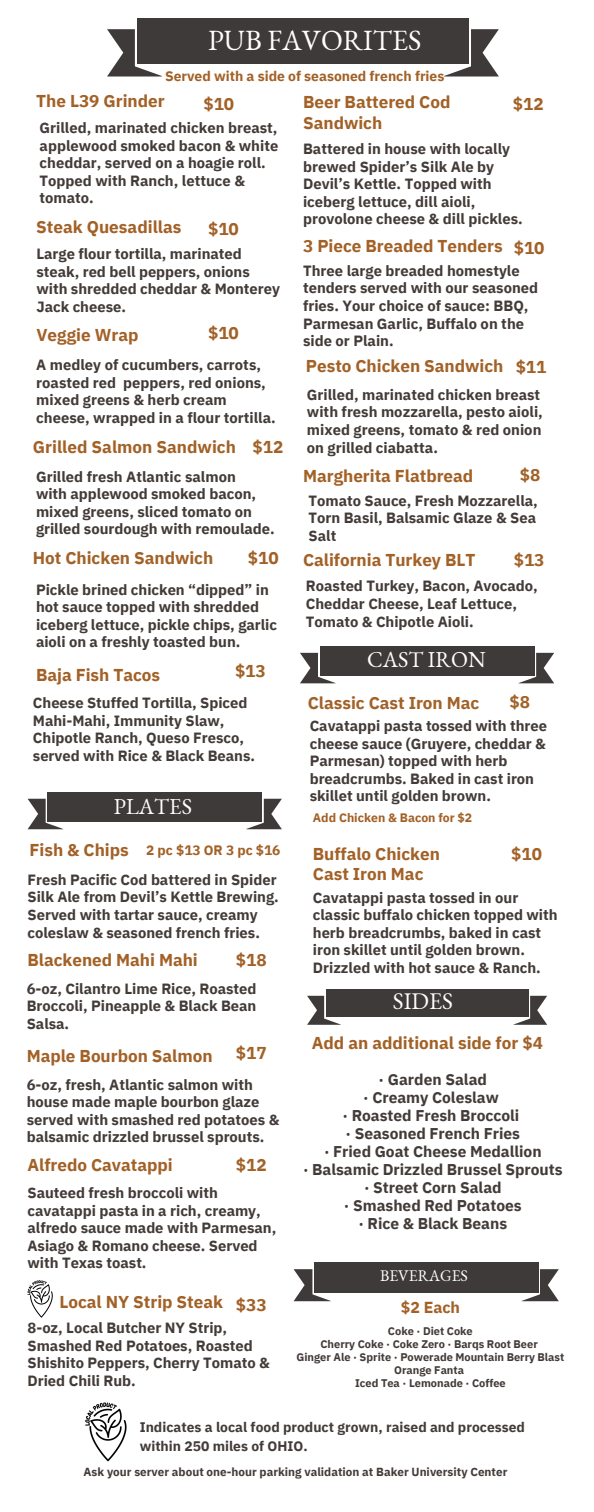
<style>
.page{position:relative;width:594px;height:1512px;background:#fff}
.page>*{position:absolute;margin:0;border:0;box-sizing:border-box;transform-origin:0 0}
.t1{font:28.65px "EB Garamond";color:#fff}
.t2{font:23.25px "EB Garamond";color:#fff}
.t3{font:22.2px "EB Garamond";color:#fff}
.t4{font:700 17.1px/20.4px "IBM Plex Sans";color:#a26127}
.t5{font:15.9px "EB Garamond";color:#fff}
.t6{font:700 15.9px "IBM Plex Sans";color:#a26127}
.t7{font:700 15.6px/18px "IBM Plex Sans";color:#433b38;text-align:center}
.t8{font:700 14.85px/17.5px "IBM Plex Sans";color:#433b38}
.t9{font:700 13.95px "IBM Plex Sans";color:#a26127}
.t10{font:700 13.8px/19.4px "IBM Plex Sans";color:#433b38}
.t11{font:700 13.65px "IBM Plex Sans";color:#a26127}
.t12{font:700 12.3px "IBM Plex Sans";color:#a26127}
.t13{font:700 11.7px "IBM Plex Sans";color:#433b38}
.t14{font:700 11.1px/12.9px "IBM Plex Sans";color:#433b38;text-align:center}
</style>
<div class="page">
<img style="left:85px;top:1402px;width:42px;height:60px">
<svg style="left:300px;top:653px;width:36px;height:30px"></svg>
<div style="left:320px;top:646px;width:215px;height:29px;background:#3e3a39"></div>
<svg style="left:518px;top:653px;width:36px;height:30px"></svg>
<svg style="left:28px;top:799px;width:36px;height:30px"></svg>
<div style="left:47px;top:792px;width:215px;height:29px;background:#3e3a39"></div>
<svg style="left:246px;top:799px;width:36px;height:30px"></svg>
<svg style="left:107px;top:29px;width:55px;height:48px"></svg>
<div style="left:137px;top:19px;width:332px;height:45px;background:#3e3a39"></div>
<svg style="left:443px;top:29px;width:56px;height:48px"></svg>
<svg style="left:307px;top:996px;width:34px;height:29px"></svg>
<div style="left:326px;top:989px;width:203px;height:28px;background:#3e3a39"></div>
<svg style="left:513px;top:996px;width:34px;height:29px"></svg>
<svg style="left:294px;top:1269px;width:37px;height:32px"></svg>
<div style="left:314px;top:1262px;width:224px;height:31px;background:#3e3a39"></div>
<svg style="left:521px;top:1269px;width:38px;height:32px"></svg>
<img style="left:27px;top:1280px;width:26px;height:38px">
<h5 class="t1" style="left:208px;top:21px;width:215px">PUB FAVORITES</h5>
<p class="t9" style="left:165px;top:66px;width:281px">Served with a side of seasoned french fries</p>
<h5 class="t4" style="left:36px;top:90px;width:130px">The L39 Grinder</h5>
<h4 class="t4" style="left:203px;top:94px;width:32px">$10</h4>
<h4 class="t8" style="left:40px;top:119px;width:240px">Grilled, marinated chicken breast, applewood smoked bacon &amp; white cheddar, served on a hoagie roll.<br>Topped with Ranch, lettuce &amp; tomato.</h4>
<h4 class="t4" style="left:36px;top:216px;width:147px">Steak Quesadillas</h4>
<h5 class="t4" style="left:208px;top:218px;width:32px">$10</h5>
<h4 class="t8" style="left:36px;top:245px;width:245px">Large flour tortilla, marinated steak, red bell peppers, onions with shredded cheddar &amp; Monterey<br>Jack cheese.</h4>
<h4 class="t4" style="left:36px;top:325px;width:104px">Veggie Wrap</h4>
<h4 class="t4" style="left:208px;top:322px;width:32px">$10</h4>
<h5 class="t8" style="left:36px;top:356px;width:241px">A medley of cucumbers, carrots, roasted red peppers, red onions, mixed greens &amp; herb cream cheese, wrapped in a flour tortilla.</h5>
<h4 class="t4" style="left:33px;top:437px;width:205px">Grilled Salmon Sandwich</h4>
<h5 class="t4" style="left:253px;top:437px;width:32px">$12</h5>
<h4 class="t8" style="left:36px;top:467px;width:240px">Grilled fresh Atlantic salmon<br>with applewood smoked bacon, mixed greens, sliced tomato on grilled sourdough with remoulade.</h4>
<h5 class="t4" style="left:33px;top:547px;width:182px">Hot Chicken Sandwich</h5>
<h4 class="t4" style="left:248px;top:547px;width:32px">$10</h4>
<h1 class="t8" style="left:36px;top:581px;width:243px">Pickle brined chicken “dipped” in hot sauce topped with shredded iceberg lettuce, pickle chips, garlic aioli on a freshly toasted bun.</h1>
<p class="t4" style="left:235px;top:661px;width:32px">$13</p>
<h4 class="t4" style="left:36px;top:664px;width:126px">Baja Fish Tacos</h4>
<h5 class="t8" style="left:33px;top:694px;width:224px">Cheese Stuffed Tortilla, Spiced<br>Mahi-Mahi, Immunity Slaw,<br>Chipotle Ranch, Queso Fresco, served with Rice &amp; Black Beans.</h5>
<h4 class="t3" style="left:114px;top:792px;width:80px">PLATES</h4>
<h2 class="t4" style="left:30px;top:839px;width:101px">Fish &amp; Chips</h2>
<h4 class="t8" style="left:28px;top:871px;width:253px">Fresh Pacific Cod battered in Spider Silk Ale from Devil’s Kettle Brewing.<br>Served with tartar sauce, creamy coleslaw &amp; seasoned french fries.</h4>
<h4 class="t11" style="left:146px;top:841px;width:136px">2 pc $13 OR 3 pc $16</h4>
<h4 class="t4" style="left:236px;top:949px;width:32px">$18</h4>
<h4 class="t4" style="left:28px;top:950px;width:172px">Blackened Mahi Mahi</h4>
<h4 class="t8" style="left:27px;top:979px;width:231px;text-align:justify">6-oz, Cilantro Lime Rice, Roasted Broccoli, Pineapple &amp; Black Bean Salsa.</h4>
<h4 class="t4" style="left:236px;top:1043px;width:32px">$17</h4>
<h5 class="t4" style="left:27px;top:1046px;width:187px">Maple Bourbon Salmon</h5>
<p class="t8" style="left:27px;top:1075px;width:254px">6-oz, fresh, Atlantic salmon with house made maple bourbon glaze served with smashed red potatoes &amp; balsamic drizzled brussel sprouts.</p>
<h4 class="t4" style="left:236px;top:1154px;width:32px">$12</h4>
<h5 class="t4" style="left:28px;top:1154px;width:147px">Alfredo Cavatappi</h5>
<h5 class="t8" style="left:28px;top:1184px;width:250px">Sauteed fresh broccoli with cavatappi pasta in a rich, creamy, alfredo sauce made with Parmesan,<br>Asiago &amp; Romano cheese. Served with Texas toast.</h5>
<h4 class="t4" style="left:59px;top:1291px;width:165px">Local NY Strip Steak</h4>
<h5 class="t4" style="left:236px;top:1295px;width:32px">$33</h5>
<h4 class="t8" style="left:28px;top:1319px;width:244px">8-oz, Local Butcher NY Strip,<br>Smashed Red Potatoes, Roasted<br>Shishito Peppers, Cherry Tomato &amp;<br>Dried Chili Rub.</h4>
<h4 class="t4" style="left:303px;top:91px;width:149px">Beer Battered Cod<br>Sandwich</h4>
<h4 class="t4" style="left:513px;top:94px;width:32px">$12</h4>
<h5 class="t8" style="left:303px;top:140px;width:221px">Battered in house with locally brewed Spider’s Silk Ale by<br>Devil’s Kettle. Topped with iceberg lettuce, dill aioli, provolone cheese &amp; dill pickles.</h5>
<h4 class="t4" style="left:303px;top:236px;width:201px">3 Piece Breaded Tenders</h4>
<h4 class="t4" style="left:514px;top:237px;width:32px">$10</h4>
<h4 class="t8" style="left:303px;top:262px;width:237px">Three large breaded homestyle tenders served with our seasoned fries. Your choice of sauce: BBQ,<br>Parmesan Garlic, Buffalo on the side or Plain.</h4>
<h5 class="t4" style="left:516px;top:356px;width:32px">$11</h5>
<h4 class="t4" style="left:306px;top:356px;width:199px">Pesto Chicken Sandwich</h4>
<h4 class="t8" style="left:307px;top:386px;width:237px">Grilled, marinated chicken breast with fresh mozzarella, pesto aioli, mixed greens, tomato &amp; red onion on grilled ciabatta.</h4>
<h4 class="t4" style="left:303px;top:465px;width:172px">Margherita Flatbread</h4>
<h5 class="t4" style="left:520px;top:464px;width:22px">$8</h5>
<p class="t8" style="left:309px;top:492px;width:231px;text-align:justify">Tomato Sauce, Fresh Mozzarella, Torn Basil, Balsamic Glaze &amp; Sea Salt</p>
<p class="t4" style="left:303px;top:549px;width:174px">California Turkey BLT</p>
<h4 class="t8" style="left:306px;top:577px;width:233px">Roasted Turkey, Bacon, Avocado,<br>Cheddar Cheese, Leaf Lettuce,<br>Tomato &amp; Chipotle Aioli.</h4>
<h4 class="t4" style="left:514px;top:549px;width:32px">$13</h4>
<h4 class="t3" style="left:367px;top:644px;width:120px">CAST IRON</h4>
<h4 class="t4" style="left:308px;top:692px;width:173px">Classic Cast Iron Mac</h4>
<h5 class="t8" style="left:310px;top:717px;width:239px">Cavatappi pasta tossed with three cheese sauce (Gruyere, cheddar &amp;<br>Parmesan) topped with herb breadcrumbs. Baked in cast iron skillet until golden brown.</h5>
<h5 class="t4" style="left:510px;top:692px;width:22px">$8</h5>
<p class="t12" style="left:313px;top:809px;width:161px">Add Chicken &amp; Bacon for $2</p>
<p class="t4" style="left:313px;top:843px;width:129px">Buffalo Chicken<br>Cast Iron Mac</p>
<h2 class="t4" style="left:511px;top:843px;width:32px">$10</h2>
<h4 class="t8" style="left:313px;top:888px;width:246px">Cavatappi pasta tossed in our classic buffalo chicken topped with herb breadcrumbs, baked in cast iron skillet until golden brown.<br>Drizzled with hot sauce &amp; Ranch.</h4>
<h4 class="t2" style="left:393px;top:986px;width:62px">SIDES</h4>
<h5 class="t4" style="left:312px;top:1032px;width:233px">Add an additional side for $4</h5>
<h5 class="t7" style="left:303px;top:1070px;width:261px">· Garden Salad<br>· Creamy Coleslaw<br>· Roasted Fresh Broccoli<br>· Seasoned French Fries<br>· Fried Goat Cheese Medallion<br>· Balsamic Drizzled Brussel Sprouts · Street Corn Salad<br>· Smashed Red Potatoes<br>· Rice &amp; Black Beans</h5>
<h2 class="t5" style="left:380px;top:1265px;width:89px">BEVERAGES</h2>
<h4 class="t6" style="left:401px;top:1297px;width:61px">$2 Each</h4>
<h4 class="t14" style="left:388px;top:1325px;width:86px">Coke · Diet Coke</h4>
<h5 class="t14" style="left:320px;top:1338px;width:219px">Cherry Coke · Coke Zero · Barqs Root Beer</h5>
<h5 class="t14" style="left:297px;top:1351px;width:269px">Ginger Ale · Sprite · Powerade Mountain Berry Blast<br>Orange Fanta</h5>
<p class="t14" style="left:355px;top:1376px;width:152px">Iced Tea · Lemonade · Coffee</p>
<h4 class="t10" style="left:140px;top:1417px;width:387px">Indicates a local food product grown, raised and processed within 250 miles of OHIO.</h4>
<h4 class="t13" style="left:84px;top:1464px;width:425px">Ask your server about one-hour parking validation at Baker University Center</h4>
</div>
